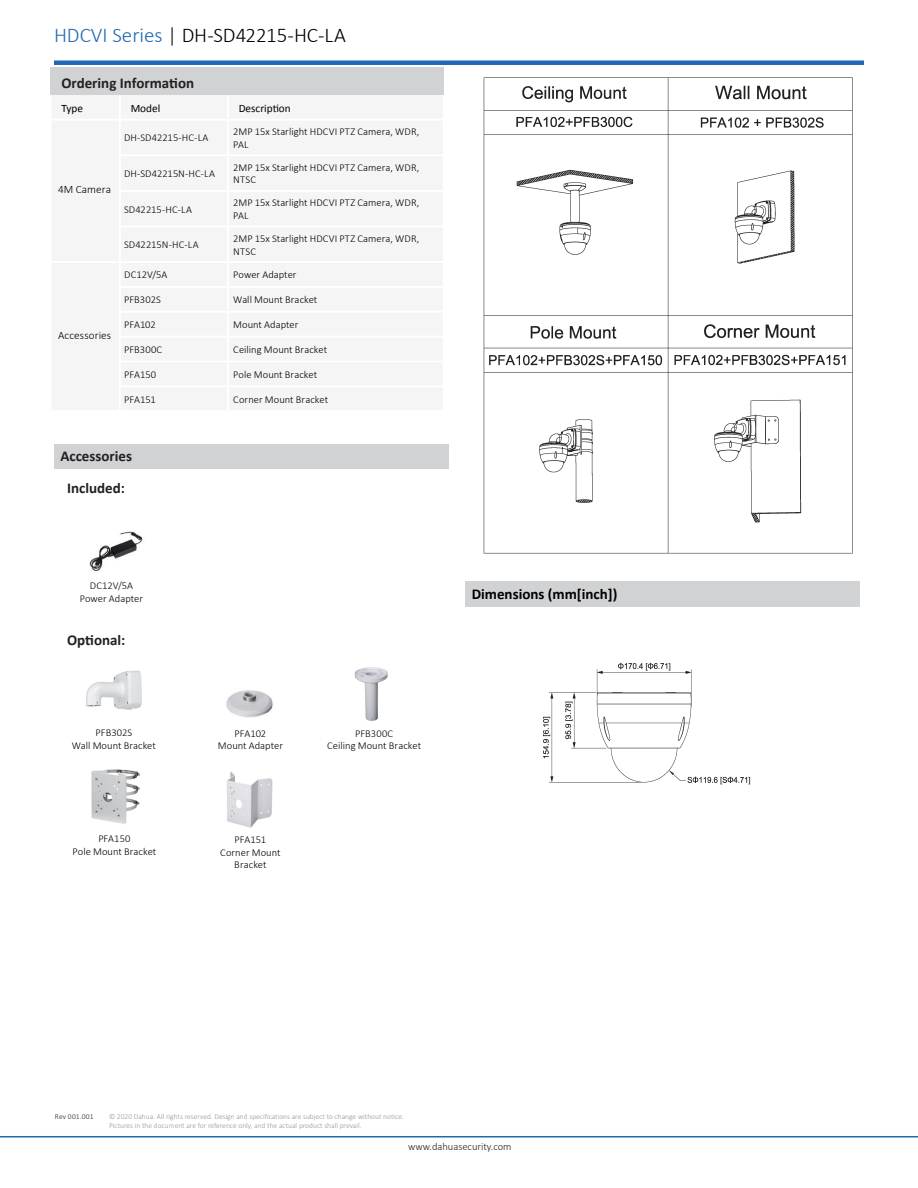
<style>
.page{position:relative;width:918px;height:1188px;background:#fff}
.page>*{position:absolute;margin:0;border:0;box-sizing:border-box;transform-origin:0 0}
.t1{font:300 21px "Calibri";color:#000}
.t2{font:700 15px "Calibri";color:#231f20}
.t3{font:700 15px "Calibri";color:#000}
.t4{font:11.25px "Calibri";color:#000}
.表格内标题{font:300 11.25px "Calibri";letter-spacing:.005em;color:#000}
.表格正文{font:300 10.5px/12.6px "Calibri";letter-spacing:.005em;color:#000}
.t5{font:300 10.5px "Calibri";color:#231f20}
.t6{font:300 7.5px "Calibri";color:#939598}
.t7{font:300 7.5px "Calibri";letter-spacing:.015em;color:#231f20}
.s1{color:#1e69b4}
.s2{color:#1b1513}
</style>
<div class="page">
<hr style="left:0;top:1136px;width:918px;height:1px;background:#1e69b4">
<div style="left:54px;top:60px;width:810px;height:5px;background:#1e69b4"></div>
<div style="left:51px;top:68px;width:393px;height:27px;background:#d1d2d4"></div>
<div style="left:54px;top:445px;width:394px;height:24px;background:#d1d2d4"></div>
<img style="left:89px;top:531px;width:54px;height:40px">
<img style="left:483px;top:77px;width:370px;height:477px">
<img style="left:543px;top:662px;width:208px;height:123px">
<div style="left:466px;top:581px;width:394px;height:26px;background:#d1d2d4"></div>
<img style="left:226px;top:690px;width:47px;height:28px">
<img style="left:91px;top:769px;width:49px;height:55px">
<img style="left:227px;top:772px;width:46px;height:56px">
<img style="left:86px;top:670px;width:56px;height:40px">
<img style="left:354px;top:667px;width:34px;height:54px">
<p class="t1" style="left:54px;top:22px;width:294px"><span class="s1">HDCVI Series</span> <span class="s2">|</span> DH-SD42215-HC-LA</p>
<p class="t2" style="left:61px;top:73px;width:134px">Ordering Information</p>
<p class="t4" style="left:61px;top:101px;width:23px">Type</p>
<p class="t4" style="left:131px;top:101px;width:31px">Model</p>
<p class="t4" style="left:239px;top:101px;width:54px">Description</p>
<p class="表格内标题" style="left:58px;top:182px;width:54px">4M Camera</p>
<p class="表格内标题" style="left:58px;top:328px;width:54px">Accessories</p>
<p class="表格正文" style="left:124px;top:132px;width:86px">DH-SD42215-HC-LA</p>
<p class="表格正文" style="left:233px;top:125px;width:188px">2MP 15x Starlight HDCVI PTZ Camera, WDR,</p>
<p class="表格正文" style="left:233px;top:138px;width:17px">PAL</p>
<p class="表格正文" style="left:124px;top:167px;width:92px">DH-SD42215N-HC-LA</p>
<p class="表格正文" style="left:233px;top:161px;width:188px">2MP 15x Starlight HDCVI PTZ Camera, WDR,<br>NTSC</p>
<p class="表格正文" style="left:124px;top:203px;width:69px">SD42215-HC-LA</p>
<p class="表格正文" style="left:233px;top:196px;width:188px">2MP 15x Starlight HDCVI PTZ Camera, WDR,</p>
<p class="表格正文" style="left:233px;top:209px;width:17px">PAL</p>
<p class="表格正文" style="left:124px;top:238px;width:76px">SD42215N-HC-LA</p>
<p class="表格正文" style="left:233px;top:232px;width:188px">2MP 15x Starlight HDCVI PTZ Camera, WDR,<br>NTSC</p>
<p class="表格正文" style="left:124px;top:269px;width:45px">DC12V/5A</p>
<p class="表格正文" style="left:233px;top:269px;width:65px">Power Adapter</p>
<p class="表格正文" style="left:124px;top:293px;width:38px">PFB302S</p>
<p class="表格正文" style="left:233px;top:293px;width:86px">Wall Mount Bracket</p>
<p class="表格正文" style="left:124px;top:318px;width:33px">PFA102</p>
<p class="表格正文" style="left:233px;top:318px;width:67px">Mount Adapter</p>
<p class="表格正文" style="left:124px;top:343px;width:40px">PFB300C</p>
<p class="表格正文" style="left:233px;top:343px;width:95px">Ceiling Mount Bracket</p>
<p class="表格正文" style="left:124px;top:368px;width:34px">PFA150</p>
<p class="表格正文" style="left:233px;top:368px;width:85px">Pole Mount Bracket</p>
<p class="表格正文" style="left:124px;top:393px;width:33px">PFA151</p>
<p class="表格正文" style="left:233px;top:393px;width:96px">Corner Mount Bracket</p>
<p class="t2" style="left:60px;top:446px;width:73px">Accessories</p>
<p class="t2" style="left:67px;top:479px;width:59px">Included:</p>
<p class="表格正文" style="left:90px;top:579px;width:45px">DC12V/5A</p>
<p class="表格正文" style="left:80px;top:592px;width:65px">Power Adapter</p>
<p class="t3" style="left:472px;top:584px;width:147px">Dimensions (mm[inch])</p>
<p class="t2" style="left:67px;top:631px;width:60px">Optional:</p>
<p class="表格正文" style="left:96px;top:727px;width:38px">PFB302S</p>
<p class="表格正文" style="left:72px;top:739px;width:86px">Wall Mount Bracket</p>
<p class="表格正文" style="left:98px;top:832px;width:34px">PFA150</p>
<p class="表格正文" style="left:72px;top:845px;width:85px">Pole Mount Bracket</p>
<p class="表格正文" style="left:235px;top:727px;width:33px">PFA102</p>
<p class="表格正文" style="left:218px;top:739px;width:67px">Mount Adapter</p>
<p class="表格正文" style="left:235px;top:833px;width:33px">PFA151</p>
<p class="表格正文" style="left:220px;top:846px;width:62px;text-align:center">Corner Mount<br>Bracket</p>
<p class="表格正文" style="left:355px;top:727px;width:40px">PFB300C</p>
<p class="表格正文" style="left:327px;top:739px;width:95px">Ceiling Mount Bracket</p>
<p class="t7" style="left:55px;top:1112px;width:40px">Rev 001.001</p>
<p class="t6" style="left:109px;top:1112px;width:296px">© 2020 Dahua. All rights reserved. Design and specifications are subject to change without notice.</p>
<p class="t6" style="left:109px;top:1121px;width:254px">Pictures in the document are for reference only, and the actual product shall prevail.</p>
<p class="t5" style="left:408px;top:1140px;width:105px">www.dahuasecurity.com</p>
</div>
